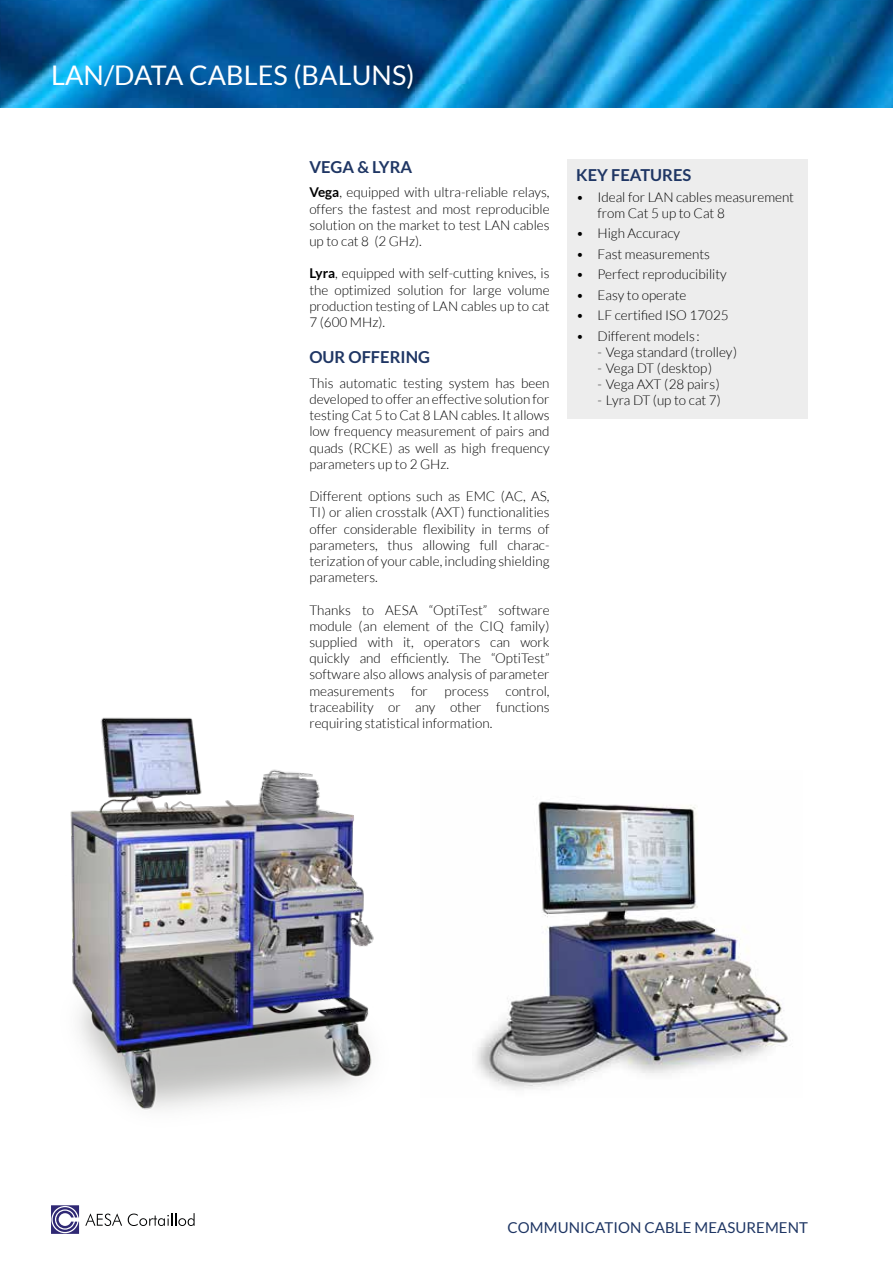
<style>
.page{position:relative;width:893px;height:1263px;background:#fff}
.page>*{position:absolute;margin:0;border:0;box-sizing:border-box;transform-origin:0 0}
.t1{font:27px "Lato";letter-spacing:.005em;color:#fff}
.t2{font:700 16.5px "Lato";color:#1f3664}
.t3{font:15px "Lato";letter-spacing:.005em;color:#1f3664}
.t4{font:300 13.5px/16.2px "Lato";color:#000;text-align:justify}
.s1{font-weight:700}
</style>
<div class="page">
<svg style="left:51px;top:1205px;width:28px;height:28px"></svg>
<svg style="left:85px;top:1213px;width:37px;height:13px"></svg>
<svg style="left:128px;top:1213px;width:67px;height:13px"></svg>
<img style="left:0;top:0;width:893px;height:108px">
<div style="left:568px;top:159px;width:240px;height:260px;background:#ededed"></div>
<img style="left:476px;top:801px;width:312px;height:289px">
<img style="left:70px;top:717px;width:304px;height:393px">
<h1 class="t1" style="left:51px;top:60px;width:365px">LAN/DATA CABLES (BALUNS)</h1>
<p class="t2" style="left:309px;top:157px;width:104px">VEGA &amp; LYRA</p>
<p class="t4" style="left:309px;top:185px;width:242px"><span class="s1">Vega</span>, equipped with ultra-reliable relays, offers the fastest and most reproducible solution on the market to test LAN cables up to cat 8 (2 GHz).</p>
<p class="t4" style="left:309px;top:266px;width:242px"><span class="s1">Lyra</span>, equipped with self-cutting knives, is the optimized solution for large volume production testing of LAN cables up to cat 7 (600 MHz).</p>
<p class="t2" style="left:309px;top:348px;width:122px">OUR OFFERING</p>
<p class="t4" style="left:309px;top:375px;width:242px">This automatic testing system has been developed to offer an effective solution for testing Cat 5 to Cat 8 LAN cables. It allows low frequency measurement of pairs and quads (RCKE) as well as high frequency parameters up to 2 GHz.</p>
<p class="t4" style="left:309px;top:488px;width:242px">Different options such as EMC (AC, AS, TI) or alien crosstalk (AXT) functionalities offer considerable flexibility in terms of parameters, thus allowing full charac&shy;terization of your cable, including shielding parameters.</p>
<p class="t4" style="left:309px;top:602px;width:242px">Thanks to AESA “OptiTest” software module (an element of the CIQ family) supplied with it, operators can work quickly and efficiently. The “OptiTest” software also allows analysis of parameter measurements for process control, traceability or any other functions requiring statistical information.</p>
<p class="t2" style="left:576px;top:166px;width:117px">KEY FEATURES</p>
<p class="t4" style="left:597px;top:189px;width:198px;text-indent:-21px">• Ideal for LAN cables measurement from Cat 5 up to Cat 8</p>
<p class="t4" style="left:576px;top:225px;width:105px">• High Accuracy</p>
<p class="t4" style="left:576px;top:246px;width:135px">• Fast measurements</p>
<p class="t4" style="left:576px;top:266px;width:152px">• Perfect reproducibility</p>
<p class="t4" style="left:576px;top:287px;width:112px">• Easy to operate</p>
<p class="t4" style="left:576px;top:307px;width:154px">• LF certified ISO 17025</p>
<p class="t4" style="left:576px;top:328px;width:125px">• Different models :</p>
<p class="t4" style="left:597px;top:344px;width:141px">- Vega standard (trolley)</p>
<p class="t4" style="left:597px;top:360px;width:116px">- Vega DT (desktop)</p>
<p class="t4" style="left:597px;top:376px;width:124px">- Vega AXT (28 pairs)</p>
<p class="t4" style="left:597px;top:393px;width:125px">- Lyra DT (up to cat 7)</p>
<p class="t3" style="left:508px;top:1219px;width:302px">COMMUNICATION CABLE MEASUREMENT</p>
</div>
